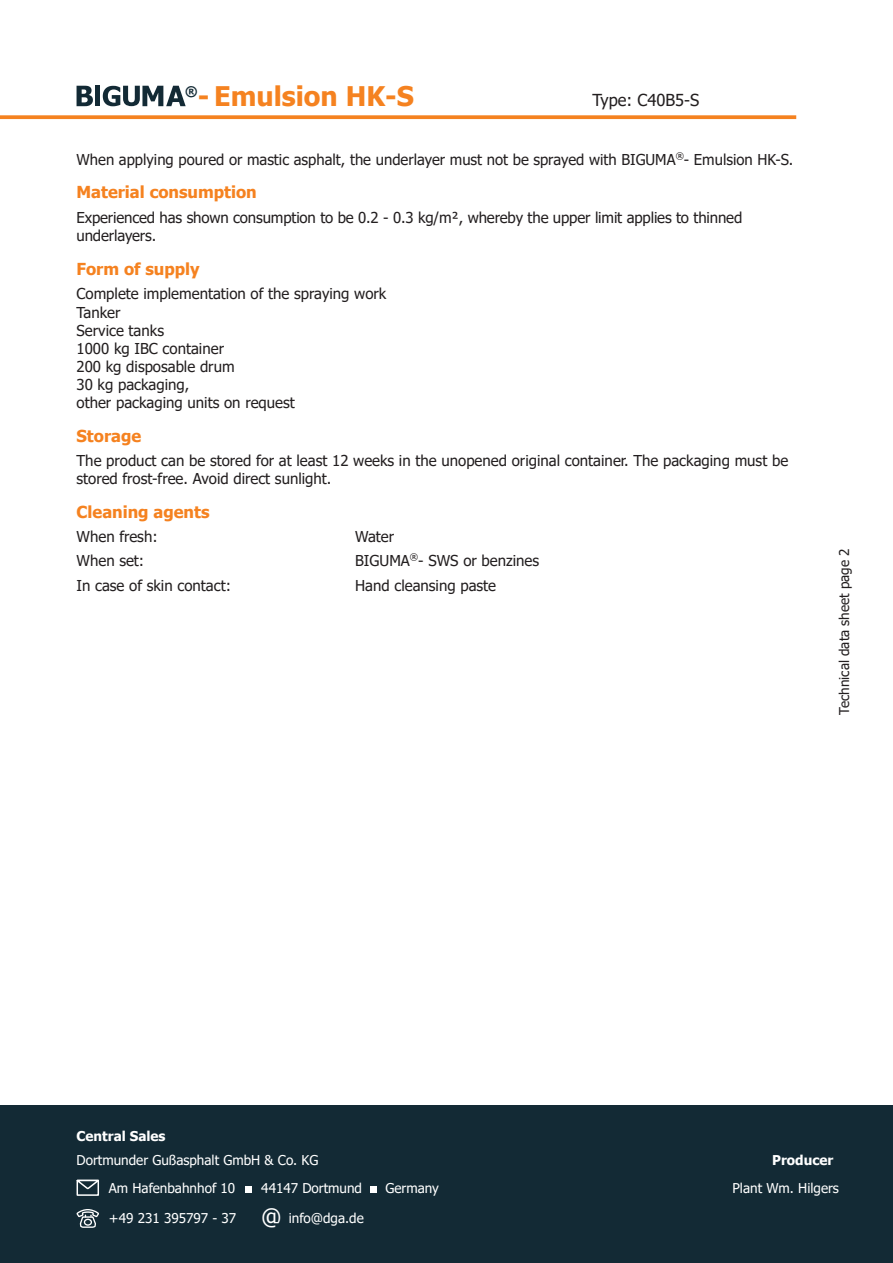
<style>
.page{position:relative;width:893px;height:1263px;background:#fff}
.page>*{position:absolute;margin:0;border:0;box-sizing:border-box;transform-origin:0 0}
.t1{font:700 27px "Tahoma";color:#f58220}
.t2{font:700 16.5px "Tahoma";color:#f58220}
.t3{font:16.5px "Tahoma";color:#231f20}
.t4{font:15px/18px "Tahoma";color:#231f20}
.t5{font:13.5px/28.2px "Tahoma";color:#fff}
.t6{font:13.5px "Tahoma";color:#231f20}
.t7{font:700 13.5px "Tahoma";color:#fff}
.t8{font:700 13.5px "Tahoma";color:#132a35}
.s1{font-size:22.5px}
</style>
<div class="page">
<svg style="left:0;top:115px;width:796px;height:4px;background:#f58b31"></svg>
<hr style="left:96px;top:86px;width:4px;height:20px;background:#132a35">
<svg style="left:77px;top:86px;width:16px;height:20px"></svg>
<svg style="left:103px;top:86px;width:83px;height:20px"></svg>
<div style="left:0;top:1105px;width:893px;height:158px;background:#132a35"></div>
<svg style="left:77px;top:1180px;width:22px;height:16px"></svg>
<div style="left:245px;top:1186px;width:6px;height:7px;background:#fff"></div>
<svg style="left:77px;top:1209px;width:22px;height:19px"></svg>
<div style="left:371px;top:1186px;width:6px;height:7px;background:#fff"></div>
<h1 class="t1" style="left:198px;top:78px;width:218px">- Emulsion HK-S</h1>
<p class="t3" style="left:592px;top:89px;width:108px">Type: C40B5-S</p>
<p class="t8" style="left:185px;top:82px;width:14px">®</p>
<p class="t4" style="left:77px;top:151px;width:718px">When applying poured or mastic asphalt, the underlayer must not be sprayed with BIGUMA<sup>®</sup>- Emulsion HK-S.</p>
<p class="t2" style="left:77px;top:181px;width:182px">Material consumption</p>
<p class="t4" style="left:77px;top:209px;width:667px">Experienced has shown consumption to be 0.2 - 0.3 kg/m², whereby the upper limit applies to thinned underlayers.</p>
<p class="t2" style="left:77px;top:257px;width:125px">Form of supply</p>
<p class="t4" style="left:77px;top:286px;width:311px">Complete implementation of the spraying work<br>Tanker<br>Service tanks<br>1000 kg IBC container<br>200 kg disposable drum<br>30 kg packaging,<br>other packaging units on request</p>
<p class="t2" style="left:77px;top:424px;width:66px">Storage</p>
<p class="t4" style="left:77px;top:452px;width:713px">The product can be stored for at least 12 weeks in the unopened original container. The packaging must be stored frost-free. Avoid direct sunlight.</p>
<p class="t2" style="left:77px;top:500px;width:134px">Cleaning agents</p>
<p class="t4" style="left:77px;top:528px;width:83px">When fresh:</p>
<p class="t4" style="left:355px;top:528px;width:41px">Water</p>
<p class="t4" style="left:77px;top:553px;width:69px">When set:</p>
<p class="t4" style="left:355px;top:553px;width:186px">BIGUMA<sup>®</sup>- SWS or benzines</p>
<p class="t4" style="left:77px;top:577px;width:156px">In case of skin contact:</p>
<p class="t4" style="left:355px;top:577px;width:143px">Hand cleansing paste</p>
<p class="t6" style="left:835px;top:715px;width:168px;rotate:-90deg">Technical data sheet page 2</p>
<p class="t7" style="left:77px;top:1127px;width:90px">Central Sales</p>
<p class="t5" style="left:109px;top:1146px;width:211px;text-indent:-32px">Dortmunder Gußasphalt GmbH &amp; Co. KG<br>Am Hafenbahnhof 10</p>
<p class="t5" style="left:261px;top:1175px;width:102px">44147 Dortmund</p>
<p class="t5" style="left:109px;top:1205px;width:256px">+49 231 395797 - 37 <span class="s1">@</span> info@dga.de</p>
<p class="t7" style="left:772px;top:1150px;width:63px">Producer</p>
<p class="t5" style="left:385px;top:1175px;width:55px">Germany</p>
<p class="t5" style="left:732px;top:1175px;width:108px">Plant Wm. Hilgers</p>
</div>
